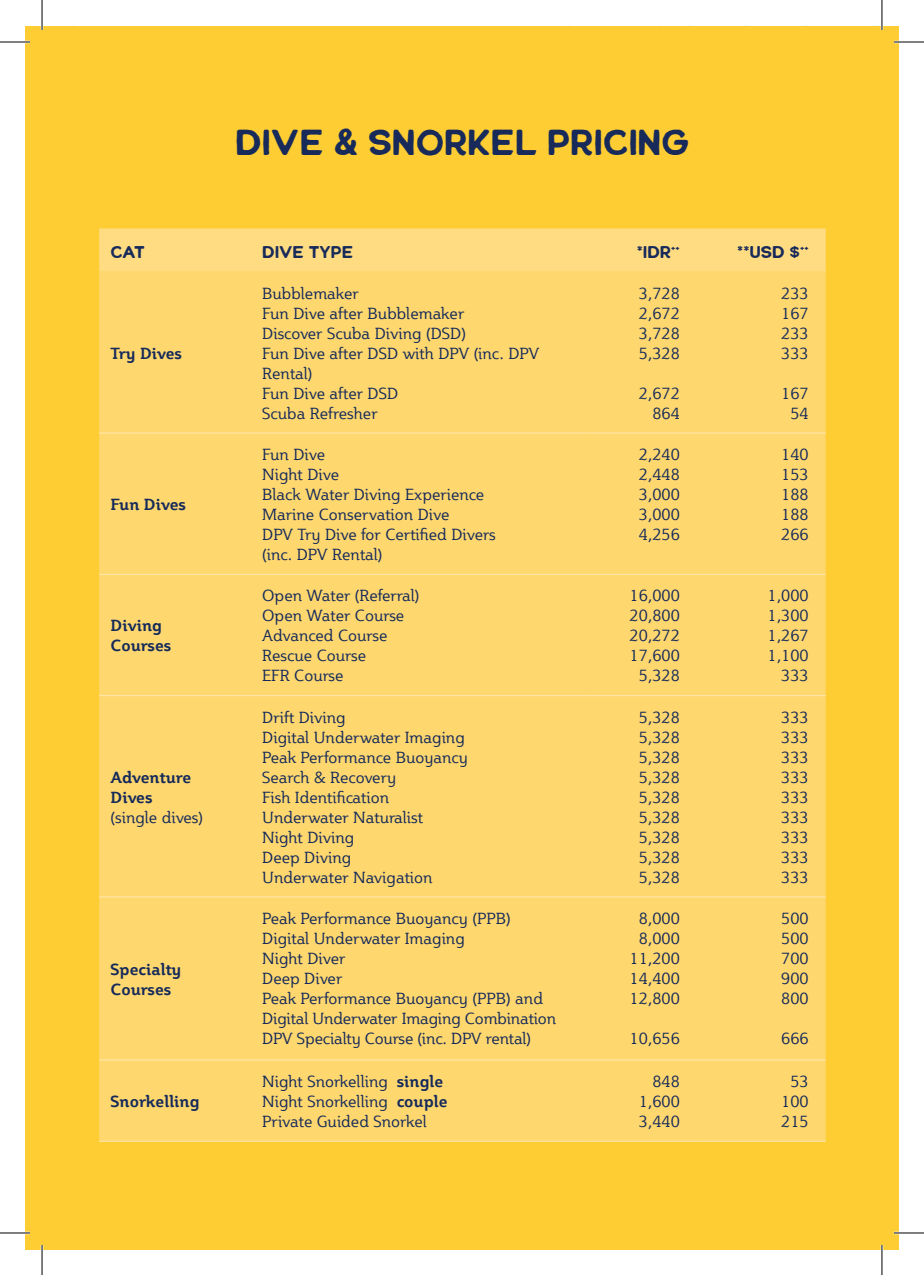
<style>
.page{position:relative;width:924px;height:1275px;background:#fff}
.page>*{position:absolute;margin:0;border:0;box-sizing:border-box;transform-origin:0 0}
.Body{font:36px "Cortair";letter-spacing:.01em;color:#172a5a}
.Body-2{font:17px "Cortair";letter-spacing:.01em;color:#172a5a}
.t1{font:16px/20px "Plume";color:#152a5a}
.t2{font:700 16px/20px "Plume";color:#152a5a}
.s1{font-weight:700}
</style>
<div class="page">
<div style="left:25px;top:26px;width:873px;height:1224px;background:#fecd33"></div>
<svg style="left:25px;top:25px;width:800px;height:247px"></svg>
<div style="left:99px;top:272px;width:726px;height:868px;background:#fed76f"></div>
<hr style="left:99px;top:432px;width:129px;height:1px;background:#fee9b0">
<hr style="left:228px;top:432px;width:357px;height:1px;background:#fee9b0">
<hr style="left:585px;top:432px;width:111px;height:1px;background:#fee9b0">
<hr style="left:696px;top:432px;width:129px;height:1px;background:#fee9b0">
<hr style="left:99px;top:574px;width:129px;height:1px;background:#fee9b0">
<hr style="left:228px;top:574px;width:357px;height:1px;background:#fee9b0">
<hr style="left:585px;top:574px;width:111px;height:1px;background:#fee9b0">
<hr style="left:696px;top:574px;width:129px;height:1px;background:#fee9b0">
<hr style="left:99px;top:695px;width:129px;height:1px;background:#fee9b0">
<hr style="left:228px;top:695px;width:357px;height:1px;background:#fee9b0">
<hr style="left:585px;top:695px;width:111px;height:1px;background:#fee9b0">
<hr style="left:696px;top:695px;width:129px;height:1px;background:#fee9b0">
<hr style="left:99px;top:896px;width:129px;height:1px;background:#fee9b0">
<hr style="left:228px;top:896px;width:357px;height:1px;background:#fee9b0">
<hr style="left:585px;top:896px;width:111px;height:1px;background:#fee9b0">
<hr style="left:696px;top:896px;width:129px;height:1px;background:#fee9b0">
<hr style="left:99px;top:1059px;width:129px;height:1px;background:#fee9b0">
<hr style="left:228px;top:1059px;width:357px;height:1px;background:#fee9b0">
<hr style="left:585px;top:1059px;width:111px;height:1px;background:#fee9b0">
<hr style="left:696px;top:1059px;width:129px;height:1px;background:#fee9b0">
<hr style="left:99px;top:1140px;width:129px;height:1px;background:#fee9b0">
<hr style="left:228px;top:1140px;width:357px;height:1px;background:#fee9b0">
<hr style="left:585px;top:1140px;width:111px;height:1px;background:#fee9b0">
<hr style="left:696px;top:1140px;width:129px;height:1px;background:#fee9b0">
<hr style="left:0;top:41px;width:30px;height:2px;background:#fff">
<hr style="left:893px;top:41px;width:30px;height:2px;background:#fff">
<hr style="left:0;top:1231px;width:30px;height:3px;background:#fff">
<hr style="left:893px;top:1231px;width:30px;height:3px;background:#fff">
<hr style="left:41px;top:0;width:2px;height:30px;background:#fff">
<hr style="left:41px;top:1245px;width:2px;height:30px;background:#fff">
<hr style="left:880px;top:0;width:2px;height:30px;background:#fff">
<hr style="left:880px;top:1245px;width:2px;height:30px;background:#fff">
<hr style="left:0;top:42px;width:30px;height:1px;background:#000">
<hr style="left:893px;top:42px;width:30px;height:1px;background:#000">
<hr style="left:0;top:1232px;width:30px;height:1px;background:#000">
<hr style="left:893px;top:1232px;width:30px;height:1px;background:#000">
<hr style="left:42px;top:0;width:1px;height:30px;background:#000">
<hr style="left:42px;top:1245px;width:1px;height:30px;background:#000">
<hr style="left:881px;top:0;width:1px;height:30px;background:#000">
<hr style="left:881px;top:1245px;width:1px;height:30px;background:#000">
<p class="Body" style="left:235px;top:121px;width:456px">DIVE &amp; SNORKEL PRICING</p>
<p class="Body-2" style="left:110px;top:241px;width:36px">CAT</p>
<p class="Body-2" style="left:262px;top:241px;width:93px">DIVE TYPE</p>
<p class="Body-2" style="left:636px;top:241px;width:44px">*IDR<sup>++</sup></p>
<p class="Body-2" style="left:736px;top:241px;width:73px">**USD $<sup>++</sup></p>
<p class="t2" style="left:110px;top:343px;width:73px">Try Dives</p>
<p class="t2" style="left:110px;top:494px;width:77px">Fun Dives</p>
<p class="t2" style="left:110px;top:615px;width:62px">Diving<br>Courses</p>
<p class="t2" style="left:110px;top:766px;width:82px">Adventure<br>Dives</p>
<p class="t1" style="left:110px;top:807px;width:94px">(single dives)</p>
<p class="t2" style="left:110px;top:959px;width:72px">Specialty<br>Courses</p>
<p class="t2" style="left:110px;top:1091px;width:90px">Snorkelling</p>
<p class="t1" style="left:262px;top:283px;width:98px">Bubblemaker</p>
<p class="t1" style="left:262px;top:303px;width:203px">Fun Dive after Bubblemaker</p>
<p class="t1" style="left:262px;top:323px;width:205px">Discover Scuba Diving (DSD)</p>
<p class="t1" style="left:262px;top:343px;width:278px">Fun Dive after DSD with DPV (inc. DPV<br>Rental)</p>
<p class="t1" style="left:262px;top:383px;width:137px">Fun Dive after DSD</p>
<p class="t1" style="left:262px;top:403px;width:117px">Scuba Refresher</p>
<p class="t1" style="left:262px;top:444px;width:64px">Fun Dive</p>
<p class="t1" style="left:262px;top:464px;width:78px">Night Dive</p>
<p class="t1" style="left:262px;top:484px;width:223px">Black Water Diving Experience</p>
<p class="t1" style="left:262px;top:504px;width:189px">Marine Conservation Dive</p>
<p class="t1" style="left:262px;top:524px;width:235px">DPV Try Dive for Certified Divers (inc. DPV Rental)</p>
<p class="t1" style="left:262px;top:585px;width:158px">Open Water (Referral)</p>
<p class="t1" style="left:262px;top:605px;width:143px">Open Water Course</p>
<p class="t1" style="left:262px;top:625px;width:127px">Advanced Course</p>
<p class="t1" style="left:262px;top:645px;width:105px">Rescue Course</p>
<p class="t1" style="left:262px;top:665px;width:83px">EFR Course</p>
<p class="t1" style="left:262px;top:707px;width:85px">Drift Diving</p>
<p class="t1" style="left:262px;top:727px;width:204px">Digital Underwater Imaging</p>
<p class="t1" style="left:262px;top:747px;width:207px">Peak Performance Buoyancy</p>
<p class="t1" style="left:262px;top:767px;width:135px">Search &amp; Recovery</p>
<p class="t1" style="left:262px;top:787px;width:128px">Fish Identification</p>
<p class="t1" style="left:262px;top:807px;width:162px">Underwater Naturalist</p>
<p class="t1" style="left:262px;top:827px;width:93px">Night Diving</p>
<p class="t1" style="left:262px;top:847px;width:90px">Deep Diving</p>
<p class="t1" style="left:262px;top:867px;width:172px">Underwater Navigation</p>
<p class="t1" style="left:262px;top:908px;width:250px">Peak Performance Buoyancy (PPB)</p>
<p class="t1" style="left:262px;top:928px;width:204px">Digital Underwater Imaging</p>
<p class="t1" style="left:262px;top:948px;width:85px">Night Diver</p>
<p class="t1" style="left:262px;top:968px;width:82px">Deep Diver</p>
<p class="t1" style="left:262px;top:988px;width:295px">Peak Performance Buoyancy (PPB) and<br>Digital Underwater Imaging Combination</p>
<p class="t1" style="left:262px;top:1028px;width:270px">DPV Specialty Course (inc. DPV rental)</p>
<p class="t1" style="left:262px;top:1071px;width:182px">Night Snorkelling <span class="s1">single</span></p>
<p class="t1" style="left:262px;top:1091px;width:187px">Night Snorkelling <span class="s1">couple</span></p>
<p class="t1" style="left:262px;top:1111px;width:166px">Private Guided Snorkel</p>
<p class="t1" style="left:638px;top:283px;width:43px">3,728</p>
<p class="t1" style="left:638px;top:303px;width:43px">2,672</p>
<p class="t1" style="left:638px;top:323px;width:43px">3,728</p>
<p class="t1" style="left:638px;top:343px;width:43px">5,328</p>
<p class="t1" style="left:638px;top:383px;width:43px">2,672</p>
<p class="t1" style="left:652px;top:403px;width:29px">864</p>
<p class="t1" style="left:638px;top:444px;width:43px">2,240</p>
<p class="t1" style="left:638px;top:464px;width:43px">2,448</p>
<p class="t1" style="left:638px;top:484px;width:43px">3,000</p>
<p class="t1" style="left:638px;top:504px;width:43px">3,000</p>
<p class="t1" style="left:638px;top:524px;width:43px">4,256</p>
<p class="t1" style="left:629px;top:585px;width:52px">16,000</p>
<p class="t1" style="left:629px;top:605px;width:52px">20,800</p>
<p class="t1" style="left:629px;top:625px;width:52px">20,272</p>
<p class="t1" style="left:629px;top:645px;width:52px">17,600</p>
<p class="t1" style="left:638px;top:665px;width:43px">5,328</p>
<p class="t1" style="left:638px;top:707px;width:43px">5,328</p>
<p class="t1" style="left:638px;top:727px;width:43px">5,328</p>
<p class="t1" style="left:638px;top:747px;width:43px">5,328</p>
<p class="t1" style="left:638px;top:767px;width:43px">5,328</p>
<p class="t1" style="left:638px;top:787px;width:43px">5,328</p>
<p class="t1" style="left:638px;top:807px;width:43px">5,328</p>
<p class="t1" style="left:638px;top:827px;width:43px">5,328</p>
<p class="t1" style="left:638px;top:847px;width:43px">5,328</p>
<p class="t1" style="left:638px;top:867px;width:43px">5,328</p>
<p class="t1" style="left:638px;top:908px;width:43px">8,000</p>
<p class="t1" style="left:638px;top:928px;width:43px">8,000</p>
<p class="t1" style="left:629px;top:948px;width:52px">11,200</p>
<p class="t1" style="left:629px;top:968px;width:52px">14,400</p>
<p class="t1" style="left:629px;top:988px;width:52px">12,800</p>
<p class="t1" style="left:629px;top:1028px;width:52px">10,656</p>
<p class="t1" style="left:652px;top:1071px;width:29px">848</p>
<p class="t1" style="left:638px;top:1091px;width:43px">1,600</p>
<p class="t1" style="left:638px;top:1111px;width:43px">3,440</p>
<p class="t1" style="left:781px;top:283px;width:29px">233</p>
<p class="t1" style="left:781px;top:303px;width:29px">167</p>
<p class="t1" style="left:781px;top:323px;width:29px">233</p>
<p class="t1" style="left:781px;top:343px;width:29px">333</p>
<p class="t1" style="left:781px;top:383px;width:29px">167</p>
<p class="t1" style="left:790px;top:403px;width:20px">54</p>
<p class="t1" style="left:781px;top:444px;width:29px">140</p>
<p class="t1" style="left:781px;top:464px;width:29px">153</p>
<p class="t1" style="left:781px;top:484px;width:29px">188</p>
<p class="t1" style="left:781px;top:504px;width:29px">188</p>
<p class="t1" style="left:781px;top:524px;width:29px">266</p>
<p class="t1" style="left:767px;top:585px;width:43px">1,000</p>
<p class="t1" style="left:767px;top:605px;width:43px">1,300</p>
<p class="t1" style="left:767px;top:625px;width:43px">1,267</p>
<p class="t1" style="left:767px;top:645px;width:43px">1,100</p>
<p class="t1" style="left:781px;top:665px;width:29px">333</p>
<p class="t1" style="left:781px;top:707px;width:29px">333</p>
<p class="t1" style="left:781px;top:727px;width:29px">333</p>
<p class="t1" style="left:781px;top:747px;width:29px">333</p>
<p class="t1" style="left:781px;top:767px;width:29px">333</p>
<p class="t1" style="left:781px;top:787px;width:29px">333</p>
<p class="t1" style="left:781px;top:807px;width:29px">333</p>
<p class="t1" style="left:781px;top:827px;width:29px">333</p>
<p class="t1" style="left:781px;top:847px;width:29px">333</p>
<p class="t1" style="left:781px;top:867px;width:29px">333</p>
<p class="t1" style="left:781px;top:908px;width:29px">500</p>
<p class="t1" style="left:781px;top:928px;width:29px">500</p>
<p class="t1" style="left:781px;top:948px;width:29px">700</p>
<p class="t1" style="left:781px;top:968px;width:29px">900</p>
<p class="t1" style="left:781px;top:988px;width:29px">800</p>
<p class="t1" style="left:781px;top:1028px;width:29px">666</p>
<p class="t1" style="left:790px;top:1071px;width:20px">53</p>
<p class="t1" style="left:781px;top:1091px;width:29px">100</p>
<p class="t1" style="left:781px;top:1111px;width:29px">215</p>
</div>
